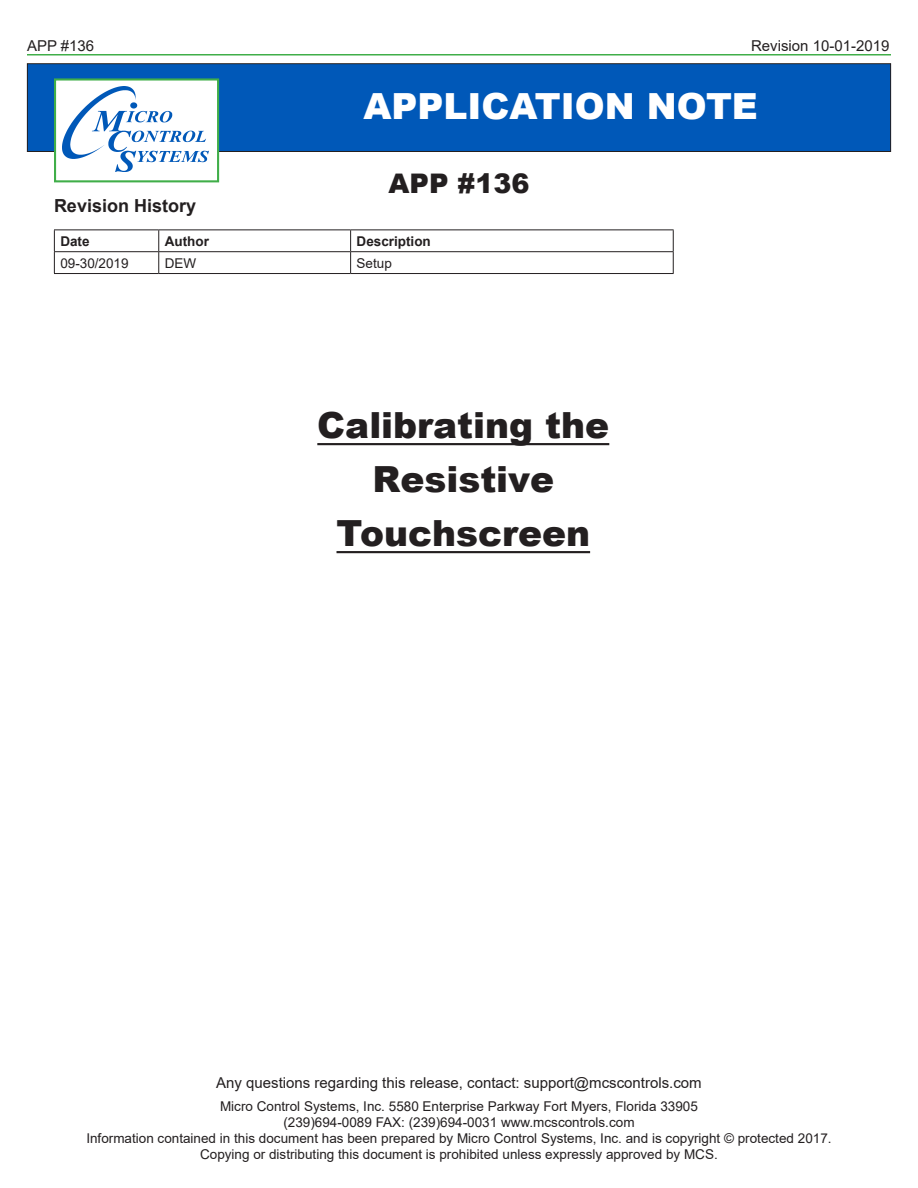
<style>
.page{position:relative;width:918px;height:1188px;background:#fff}
.page>*{position:absolute;margin:0;border:0;box-sizing:border-box;transform-origin:0 0}
.t1{font:900 36px/54px "Arial";color:#231f20;text-align:center}
.t2{font:900 36px "Arial";color:#fff}
.t3{font:900 27px "Arial";color:#231f20}
.t4{font:700 18px "Arial";color:#231f20}
.t5{font:15px "Arial";color:#231f20}
.t6{font:13.5px/16.2px "Arial";color:#231f20;text-align:center}
.t7{font:700 13.5px "Arial";color:#231f20}
</style>
<div class="page">
<hr style="left:27px;top:54px;width:864px;height:2px;background:#40ae49">
<div style="left:27px;top:64px;width:864px;height:88px;background:#0058b8"></div>
<div style="left:27px;top:63px;width:864px;height:89px;border:1px solid #231f20"></div>
<div style="left:55px;top:79px;width:163px;height:102px;background:#fff"></div>
<img style="left:63px;top:86px;width:146px;height:86px">
<div style="left:54px;top:78px;width:165px;height:104px;border:2px solid #40ae49"></div>
<hr style="left:54px;top:230px;width:105px;height:1px;background:#231f20">
<hr style="left:159px;top:230px;width:192px;height:1px;background:#231f20">
<hr style="left:351px;top:230px;width:323px;height:1px;background:#231f20">
<hr style="left:54px;top:251px;width:105px;height:1px;background:#231f20">
<svg style="left:54px;top:230px;width:1px;height:43px"></svg>
<hr style="left:159px;top:251px;width:192px;height:1px;background:#231f20">
<svg style="left:158px;top:230px;width:1px;height:43px"></svg>
<hr style="left:351px;top:251px;width:323px;height:1px;background:#231f20">
<svg style="left:350px;top:230px;width:1px;height:43px"></svg>
<svg style="left:673px;top:230px;width:1px;height:43px"></svg>
<hr style="left:54px;top:273px;width:105px;height:1px;background:#231f20">
<hr style="left:159px;top:273px;width:192px;height:1px;background:#231f20">
<hr style="left:351px;top:273px;width:323px;height:1px;background:#231f20">
<hr style="left:317px;top:443px;width:292px;height:2px;background:#231f20">
<hr style="left:337px;top:551px;width:253px;height:2px;background:#231f20">
<p class="t5" style="left:27px;top:36px;width:69px">APP #136</p>
<p class="t5" style="left:751px;top:36px;width:140px">Revision 10-01-2019</p>
<h1 class="t2" style="left:363px;top:80px;width:396px">APPLICATION NOTE</h1>
<p class="t4" style="left:54px;top:193px;width:144px">Revision History</p>
<p class="t3" style="left:389px;top:163px;width:142px">APP #136</p>
<p class="t7" style="left:60px;top:231px;width:31px">Date</p>
<p class="t7" style="left:165px;top:231px;width:46px">Author</p>
<p class="t7" style="left:357px;top:231px;width:76px">Description</p>
<p class="t6" style="left:60px;top:255px;width:70px">09-30/2019</p>
<p class="t6" style="left:165px;top:255px;width:33px">DEW</p>
<p class="t6" style="left:357px;top:255px;width:37px">Setup</p>
<p class="t1" style="left:317px;top:397px;width:293px">Calibrating the<br>Resistive<br>Touchscreen</p>
<p class="t5" style="left:216px;top:1072px;width:487px">Any questions regarding this release, contact: support@mcscontrols.com</p>
<p class="t6" style="left:86px;top:1098px;width:747px">Micro Control Systems, Inc. 5580 Enterprise Parkway Fort Myers, Florida 33905<br>(239)694-0089 FAX: (239)694-0031 www.mcscontrols.com<br>Information contained in this document has been prepared by Micro Control Systems, Inc. and is copyright © protected 2017.<br>Copying or distributing this document is prohibited unless expressly approved by MCS.</p>
</div>
